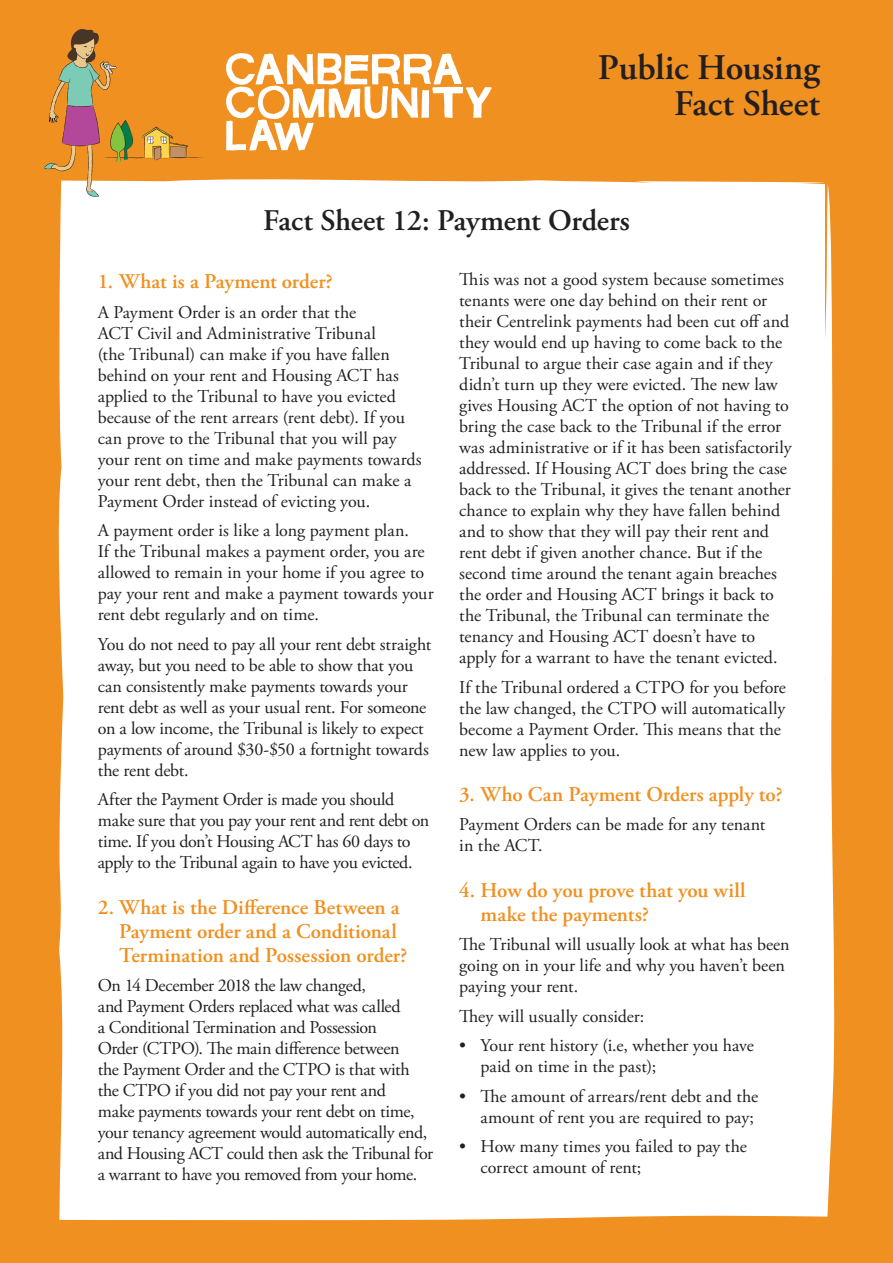
<style>
.page{position:relative;width:893px;height:1263px;background:#f09020}
.page>*{position:absolute;margin:0;border:0;box-sizing:border-box;transform-origin:0 0}
.t1{font:600 36px/36px "Adobe Garamond Pro";letter-spacing:-.005em;color:#231f20;text-align:right}
.Heading_2{font:600 30px "Adobe Garamond Pro";letter-spacing:-.005em;color:#231f20}
.t2{font:600 21px/24px "Adobe Garamond Pro";letter-spacing:-.005em;color:#f09020}
.Body_Text{font:18px/21px "Adobe Garamond Pro";letter-spacing:-.01em;color:#231f20}
.Body_Text-2{font:18px "Adobe Garamond Pro";letter-spacing:.01em;color:#231f20}
</style>
<div class="page">
<svg style="left:226px;top:53px;width:266px;height:98px"></svg>
<div style="left:58px;top:179px;width:777px;height:1041px;background:#fff"></div>
<svg style="left:44px;top:29px;width:160px;height:168px"></svg>
<h1 class="t1" style="left:598px;top:50px;width:224px">Public Housing<br>Fact Sheet</h1>
<p class="Heading_2" style="left:263px;top:203px;width:368px">Fact Sheet 12: Payment Orders</p>
<p class="t2" style="left:98px;top:270px;width:236px">1. What is a Payment order?</p>
<p class="Body_Text" style="left:98px;top:302px;width:325px">A Payment Order is an order that the<br>ACT Civil and Administrative Tribunal<br>(the Tribunal) can make if you have fallen behind on your rent and Housing ACT has applied to the Tribunal to have you evicted because of the rent arrears (rent debt). If you can prove to the Tribunal that you will pay your rent on time and make payments towards your rent debt, then the Tribunal can make a Payment Order instead of evicting you.</p>
<p class="Body_Text" style="left:98px;top:521px;width:337px">A payment order is like a long payment plan.<br>If the Tribunal makes a payment order, you are allowed to remain in your home if you agree to pay your rent and make a payment towards your rent debt regularly and on time.</p>
<p class="Body_Text" style="left:98px;top:634px;width:335px">You do not need to pay all your rent debt straight away, but you need to be able to show that you can consistently make payments towards your rent debt as well as your usual rent. For someone on a low income, the Tribunal is likely to expect payments of around $30-$50 a fortnight towards the rent debt.</p>
<p class="Body_Text" style="left:98px;top:790px;width:333px">After the Payment Order is made you should make sure that you pay your rent and rent debt on time. If you don’t Housing ACT has 60 days to apply to the Tribunal again to have you evicted.</p>
<p class="t2" style="left:119px;top:895px;width:290px;text-indent:-21px">2. What is the Difference Between a<br>Payment order and a Conditional<br>Termination and Possession order?</p>
<p class="Body_Text" style="left:98px;top:975px;width:337px">On 14 December 2018 the law changed,<br>and Payment Orders replaced what was called<br>a Conditional Termination and Possession<br>Order (CTPO). The main difference between<br>the Payment Order and the CTPO is that with the CTPO if you did not pay your rent and<br>make payments towards your rent debt on time, your tenancy agreement would automatically end, and Housing ACT could then ask the Tribunal for a warrant to have you removed from your home.</p>
<p class="Body_Text" style="left:459px;top:270px;width:334px">This was not a good system because sometimes tenants were one day behind on their rent or their Centrelink payments had been cut off and they would end up having to come back to the Tribunal to argue their case again and if they didn’t turn up they were evicted. The new law gives Housing ACT the option of not having to bring the case back to the Tribunal if the error was administrative or if it has been satisfactorily addressed. If Housing ACT does bring the case back to the Tribunal, it gives the tenant another chance to explain why they have fallen behind and to show that they will pay their rent and rent debt if given another chance. But if the second time around the tenant again breaches the order and Housing ACT brings it back to the Tribunal, the Tribunal can terminate the tenancy and Housing ACT doesn’t have to apply for a warrant to have the tenant evicted.</p>
<p class="Body_Text" style="left:459px;top:677px;width:328px">If the Tribunal ordered a CTPO for you before the law changed, the CTPO will automatically become a Payment Order. This means that the new law applies to you.</p>
<p class="t2" style="left:459px;top:782px;width:325px">3. Who Can Payment Orders apply to?</p>
<p class="Body_Text" style="left:459px;top:815px;width:308px">Payment Orders can be made for any tenant in the ACT.</p>
<p class="t2" style="left:480px;top:878px;width:267px;text-indent:-21px">4. How do you prove that you will make the payments?</p>
<p class="Body_Text" style="left:459px;top:935px;width:332px">The Tribunal will usually look at what has been going on in your life and why you haven’t been paying your rent.</p>
<p class="Body_Text-2" style="left:459px;top:1005px;width:187px">They will usually consider:</p>
<p class="Body_Text" style="left:480px;top:1036px;width:275px;text-indent:-21px">• Your rent history (i.e, whether you have paid on time in the past);</p>
<p class="Body_Text" style="left:459px;top:1086px;width:301px;text-align:right">• The amount of arrears/rent debt and the amount of rent you are required to pay;</p>
<p class="Body_Text" style="left:480px;top:1137px;width:268px;text-indent:-21px">• How many times you failed to pay the correct amount of rent;</p>
</div>
